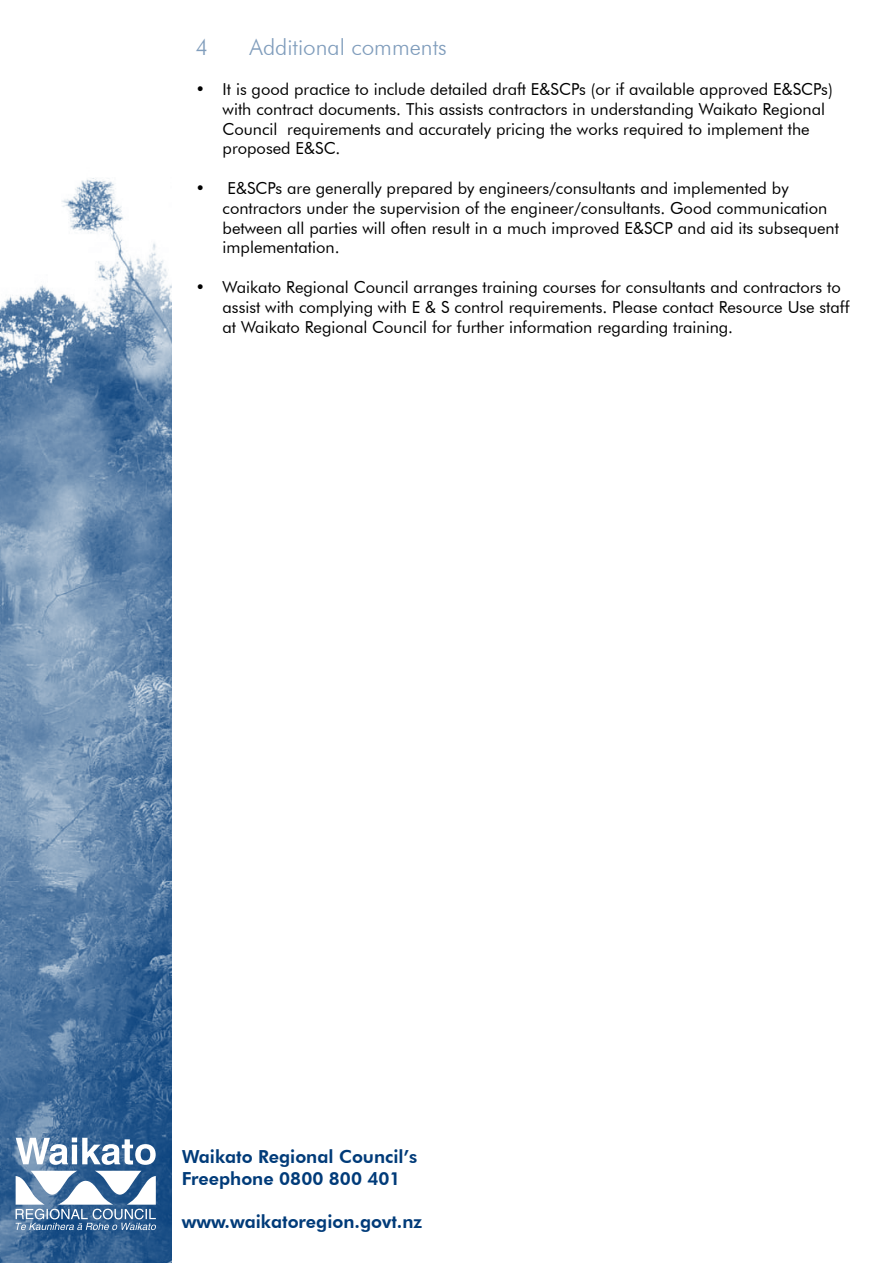
<style>
.page{position:relative;width:893px;height:1263px;background:#fff}
.page>*{position:absolute;margin:0;border:0;box-sizing:border-box;transform-origin:0 0}
.t1{font:300 22.5px "Futura BT";color:#809dbc}
.t2{font:800 18px/21.6px "Futura BT";color:#003b79}
.t3{font:16.5px/19.8px "Futura BT";color:#000}
</style>
<div class="page">
<img style="left:0;top:178px;width:171px;height:1085px">
<svg style="left:16px;top:1137px;width:140px;height:28px"></svg>
<svg style="left:16px;top:1171px;width:140px;height:59px"></svg>
<h1 class="t1" style="left:196px;top:34px;width:14px">4</h1>
<h1 class="t1" style="left:250px;top:34px;width:199px">Additional comments</h1>
<p class="t3" style="left:223px;top:79px;width:612px;text-indent:-27px">• It is good practice to include detailed draft E&amp;SCPs (or if available approved E&amp;SCPs) with contract documents. This assists contractors in understanding Waikato Regional Council requirements and accurately pricing the works required to implement the proposed E&amp;SC.</p>
<p class="t3" style="left:223px;top:178px;width:618px;text-indent:-27px">• E&amp;SCPs are generally prepared by engineers/consultants and implemented by contractors under the supervision of the engineer/consultants. Good communication between all parties will often result in a much improved E&amp;SCP and aid its subsequent implementation.</p>
<p class="t3" style="left:223px;top:277px;width:628px;text-indent:-27px">• Waikato Regional Council arranges training courses for consultants and contractors to assist with complying with E &amp; S control requirements. Please contact Resource Use staff at Waikato Regional Council for further information regarding training.</p>
<p class="t2" style="left:182px;top:1146px;width:237px">Waikato Regional Council’s<br>Freephone 0800 800 401</p>
<p class="t2" style="left:182px;top:1211px;width:242px">www.waikatoregion.govt.nz</p>
</div>
